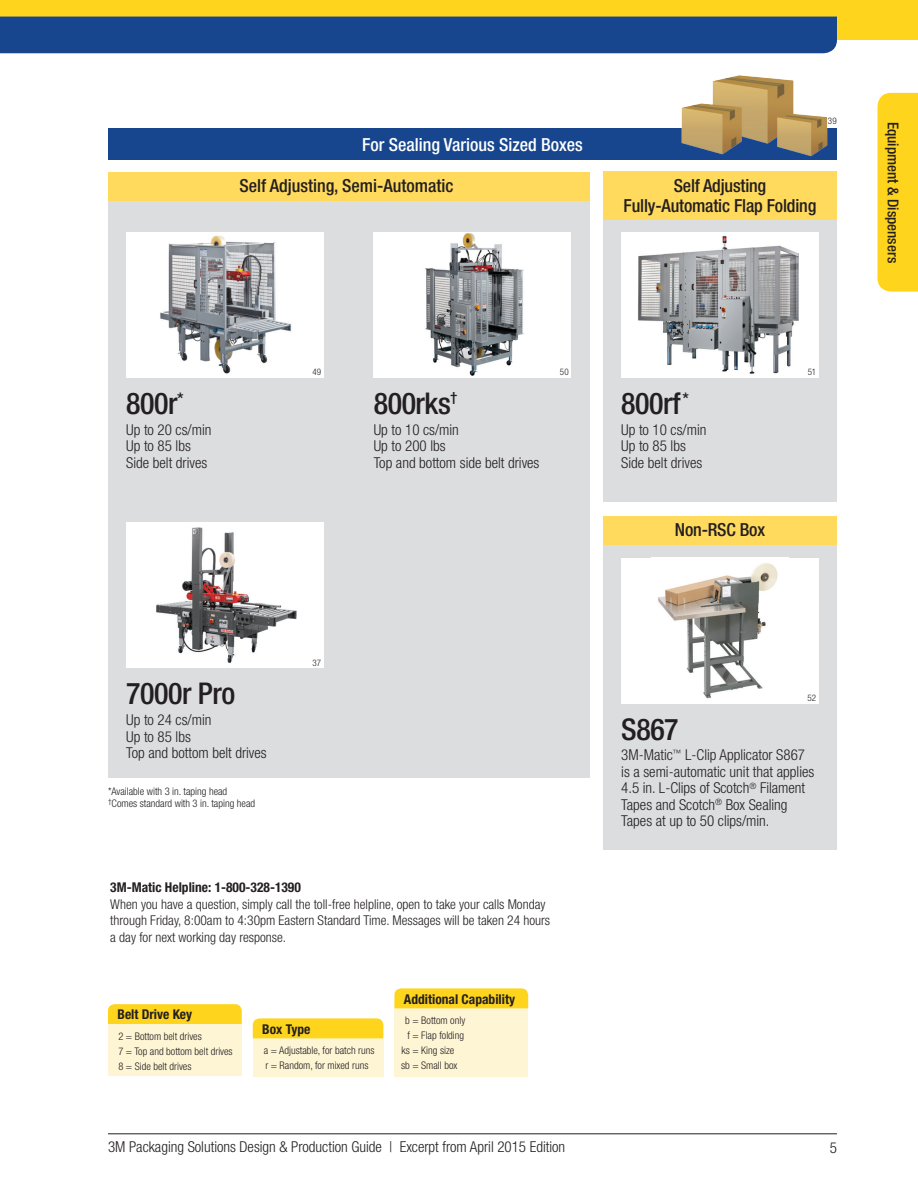
<style>
.page{position:relative;width:918px;height:1188px;background:#fff}
.page>*{position:absolute;margin:0;border:0;box-sizing:border-box;transform-origin:0 0}
.t1{font:500 condensed 30px "Helvetica Neue";letter-spacing:-.015em;color:#231f20}
.t2{font:500 condensed 18px/19.8px "Helvetica Neue";letter-spacing:-.01em;color:#231f20;text-align:center}
.t3{font:500 condensed 18px "Helvetica Neue";color:#fff}
.t4{font:300 condensed 15px/16.5px "Helvetica Neue";color:#231f20}
.t5{font:500 condensed 15px "Helvetica Neue";color:#231f20}
.t6{font:300 condensed 13.5px/16.5px "Helvetica Neue";color:#231f20}
.t7{font:700 condensed 13.5px "Helvetica Neue";color:#231f20}
.t8{font:300 condensed 10.5px/15px "Helvetica Neue";color:#231f20}
.t9{font:300 condensed 9px "Helvetica Neue";letter-spacing:.015em;color:#231f20}
</style>
<div class="page">
<div style="left:0;top:0;width:918px;height:40px;background:#fed41d"></div>
<hr style="left:108px;top:1134px;width:729px;height:1px;background:#231f20">
<div style="left:0;top:17px;width:837px;height:36px;background:#17468e"></div>
<div style="left:108px;top:187px;width:482px;height:591px;background:#dcdddf"></div>
<div style="left:126px;top:523px;width:198px;height:145px;background:#fff"></div>
<img style="left:156px;top:527px;width:141px;height:136px">
<div style="left:126px;top:232px;width:198px;height:145px;background:#fff"></div>
<img style="left:160px;top:235px;width:132px;height:139px">
<div style="left:374px;top:232px;width:197px;height:145px;background:#fff"></div>
<img style="left:425px;top:234px;width:99px;height:141px">
<div style="left:108px;top:172px;width:482px;height:29px;background:#ffda5c"></div>
<svg style="left:253px;top:1018px;width:130px;height:21px;background:#fed628"></svg>
<div style="left:253px;top:1039px;width:130px;height:37px;background:#fef5d5"></div>
<svg style="left:394px;top:988px;width:134px;height:21px;background:#fed628"></svg>
<div style="left:394px;top:1009px;width:134px;height:67px;background:#fef5d5"></div>
<div style="left:108px;top:1004px;width:134px;height:20px;background:#fed41d"></div>
<div style="left:108px;top:1025px;width:134px;height:51px;background:#fef5d5"></div>
<div style="left:108px;top:128px;width:729px;height:32px;background:#17468e"></div>
<div style="left:603px;top:187px;width:234px;height:315px;background:#dcdddf"></div>
<div style="left:603px;top:531px;width:234px;height:319px;background:#dcdddf"></div>
<div style="left:603px;top:172px;width:234px;height:48px;background:#ffda5c"></div>
<div style="left:603px;top:516px;width:234px;height:29px;background:#ffda5c"></div>
<div style="left:621px;top:232px;width:198px;height:145px;background:#fff"></div>
<img style="left:638px;top:236px;width:161px;height:138px">
<div style="left:621px;top:558px;width:198px;height:145px;background:#fff"></div>
<img style="left:658px;top:563px;width:120px;height:136px">
<div style="left:878px;top:93px;width:40px;height:199px;background:#fed41d"></div>
<img style="left:681px;top:75px;width:147px;height:81px">
<p class="t3" style="left:362px;top:134px;width:222px">For Sealing Various Sized Boxes</p>
<p class="t2" style="left:240px;top:175px;width:215px">Self Adjusting, Semi-Automatic</p>
<p class="t9" style="left:828px;top:115px;width:10px">39</p>
<p class="t2" style="left:624px;top:175px;width:194px">Self Adjusting<br>Fully-Automatic Flap Folding</p>
<h1 class="t1" style="left:126px;top:385px;width:59px">800r<sup>*</sup></h1>
<p class="t4" style="left:126px;top:421px;width:87px">Up to 20 cs/min<br>Up to 85 lbs<br>Side belt drives</p>
<p class="t9" style="left:312px;top:367px;width:10px">49</p>
<h1 class="t1" style="left:374px;top:385px;width:85px">800rks<sup>†</sup></h1>
<p class="t4" style="left:374px;top:421px;width:167px">Up to 10 cs/min<br>Up to 200 lbs<br>Top and bottom side belt drives</p>
<p class="t9" style="left:560px;top:367px;width:10px">50</p>
<p class="t9" style="left:808px;top:367px;width:10px">51</p>
<h1 class="t1" style="left:621px;top:385px;width:69px">800rf<sup>*</sup></h1>
<p class="t4" style="left:621px;top:421px;width:87px">Up to 10 cs/min<br>Up to 85 lbs<br>Side belt drives</p>
<p class="t2" style="left:675px;top:520px;width:92px">Non-RSC Box</p>
<p class="t5" style="left:902px;top:122px;width:143px;rotate:90deg">Equipment &amp; Dispensers</p>
<h1 class="t1" style="left:126px;top:676px;width:110px">7000r Pro</h1>
<p class="t4" style="left:126px;top:712px;width:142px">Up to 24 cs/min<br>Up to 85 lbs<br>Top and bottom belt drives</p>
<p class="t8" style="left:108px;top:785px;width:149px;line-height:12px">*Available with 3 in. taping head <sup>†</sup>Comes standard with 3 in. taping head</p>
<p class="t9" style="left:313px;top:658px;width:10px">37</p>
<p class="t7" style="left:110px;top:879px;width:192px">3M-Matic Helpline: 1-800-328-1390</p>
<p class="t6" style="left:110px;top:895px;width:441px">When you have a question, simply call the toll-free helpline, open to take your calls Monday through Friday, 8:00am to 4:30pm Eastern Standard Time. Messages will be taken 24 hours a day for next working day response.</p>
<p class="t7" style="left:118px;top:1006px;width:76px">Belt Drive Key</p>
<p class="t8" style="left:118px;top:1028px;width:116px">2 = Bottom belt drives<br>7 = Top and bottom belt drives<br>8 = Side belt drives</p>
<p class="t7" style="left:262px;top:1021px;width:50px">Box Type</p>
<p class="t8" style="left:264px;top:1043px;width:112px">a = Adjustable, for batch runs r = Random, for mixed runs</p>
<p class="t7" style="left:404px;top:991px;width:113px">Additional Capability</p>
<p class="t8" style="left:405px;top:1013px;width:61px">b = Bottom only</p>
<p class="t8" style="left:407px;top:1028px;width:58px">f = Flap folding</p>
<p class="t8" style="left:402px;top:1043px;width:54px">ks = King size</p>
<p class="t8" style="left:401px;top:1058px;width:58px">sb = Small box</p>
<p class="t9" style="left:808px;top:693px;width:10px">52</p>
<h1 class="t1" style="left:621px;top:711px;width:59px">S867</h1>
<p class="t4" style="left:621px;top:747px;width:195px">3M-Matic<sup>™</sup> L-Clip Applicator S867 is a semi-automatic unit that applies<br>4.5 in. L-Clips of Scotch<sup>®</sup> Filament<br>Tapes and Scotch<sup>®</sup> Box Sealing<br>Tapes at up to 50 clips/min.</p>
<p class="t4" style="left:108px;top:1139px;width:459px">3M Packaging Solutions Design &amp; Production Guide | Excerpt from April 2015 Edition</p>
<p class="t4" style="left:830px;top:1140px;width:9px">5</p>
</div>
